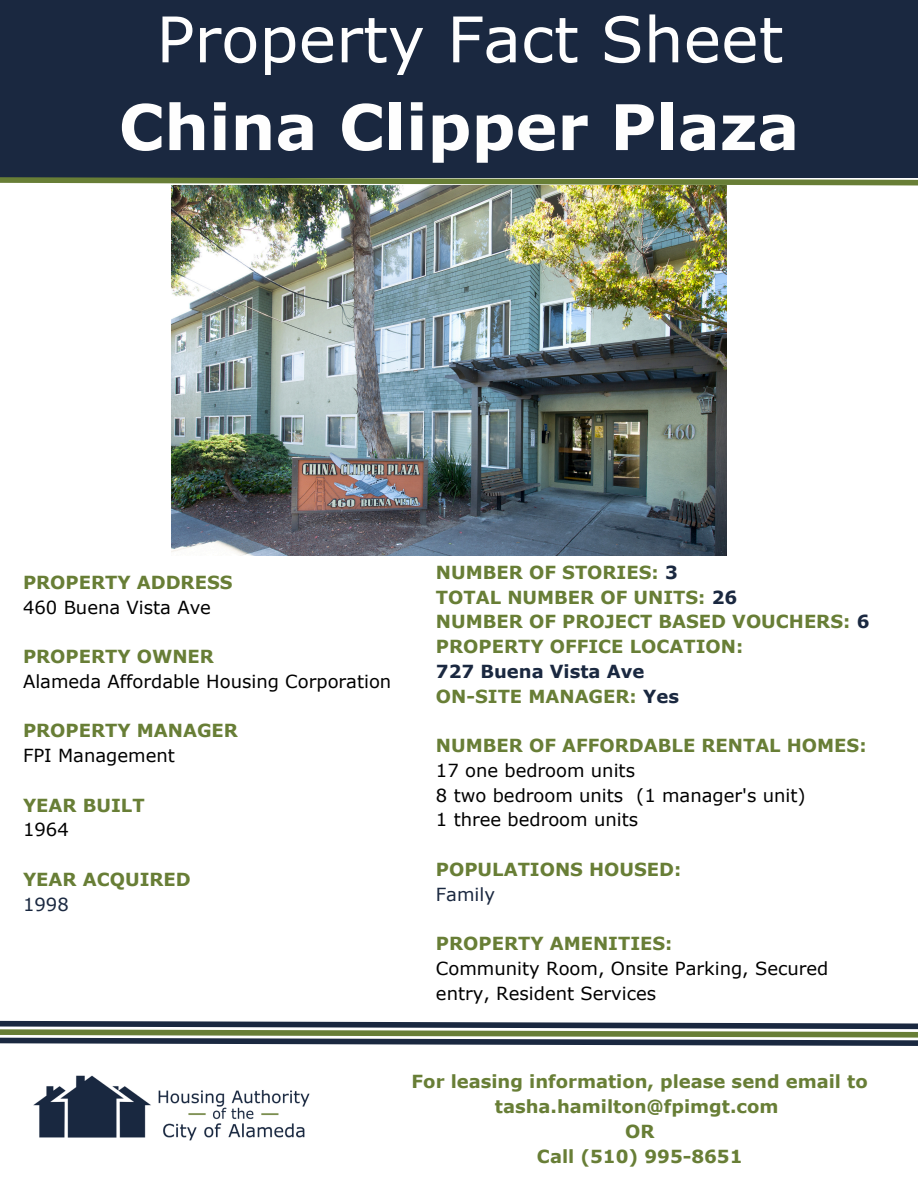
<style>
.page{position:relative;width:918px;height:1188px;background:#fff}
.page>*{position:absolute;margin:0;border:0;box-sizing:border-box;transform-origin:0 0}
.t1{font:63px/87.8px "Verdana";color:#fefefe;text-align:center}
.t2{font:700 18px/24.8px "Verdana";color:#687e36}
.t3{font:18px/24.8px "Verdana";color:#000}
.t4{font:18px "Verdana";color:#1a2840}
.s1{font-weight:700}
.s2{font-weight:400;color:#000}
.s3{font-weight:400;color:#1a2840}
.s4{color:#1a2840}
</style>
<div class="page">
<img style="left:33px;top:1075px;width:277px;height:66px">
<div style="left:0;top:0;width:918px;height:177px;background:#1a2840"></div>
<svg style="left:0;top:1020px;width:918px;height:26px"></svg>
<svg style="left:0;top:177px;width:918px;height:11px"></svg>
<img style="left:172px;top:186px;width:554px;height:370px">
<p class="t1" style="left:119px;top:-7px;width:682px">Property Fact Sheet<br><span class="s1">China Clipper Plaza</span></p>
<p class="t2" style="left:23px;top:569px;width:211px">PROPERTY ADDRESS</p>
<p class="t3" style="left:23px;top:594px;width:189px">460 Buena Vista Ave</p>
<p class="t2" style="left:23px;top:644px;width:192px">PROPERTY OWNER</p>
<p class="t3" style="left:23px;top:668px;width:370px">Alameda Affordable Housing Corporation</p>
<p class="t2" style="left:23px;top:718px;width:216px">PROPERTY MANAGER</p>
<p class="t3" style="left:23px;top:743px;width:153px">FPI Management</p>
<p class="t2" style="left:23px;top:792px;width:123px">YEAR BUILT<br><span class="s2">1964</span></p>
<p class="t2" style="left:23px;top:866px;width:169px">YEAR ACQUIRED<br><span class="s3">1998</span></p>
<p class="t2" style="left:436px;top:559px;width:435px">NUMBER OF STORIES: <span class="s4">3<br></span>TOTAL NUMBER OF UNITS: <span class="s4">26<br></span>NUMBER OF PROJECT BASED VOUCHERS: <span class="s4">6<br></span>PROPERTY OFFICE LOCATION:<br><span class="s4">727 Buena Vista Ave<br></span>ON-SITE MANAGER: <span class="s4">Yes</span></p>
<p class="t2" style="left:436px;top:733px;width:432px">NUMBER OF AFFORDABLE RENTAL HOMES:</p>
<p class="t3" style="left:436px;top:757px;width:201px">17 one bedroom units</p>
<p class="t3" style="left:436px;top:782px;width:371px">8 two bedroom units (1 manager's unit)</p>
<p class="t3" style="left:436px;top:807px;width:204px">1 three bedroom units</p>
<h2 class="t2" style="left:436px;top:856px;width:247px">POPULATIONS HOUSED:</h2>
<h2 class="t4" style="left:436px;top:883px;width:61px">Family</h2>
<p class="t2" style="left:436px;top:931px;width:238px">PROPERTY AMENITIES:</p>
<h3 class="t3" style="left:436px;top:955px;width:394px">Community Room, Onsite Parking, Secured entry, Resident Services</h3>
<p class="t2" style="left:412px;top:1069px;width:458px;text-align:center">For leasing information, please send email to tasha.hamilton@fpimgt.com<br>OR<br>Call (510) 995-8651</p>
</div>
